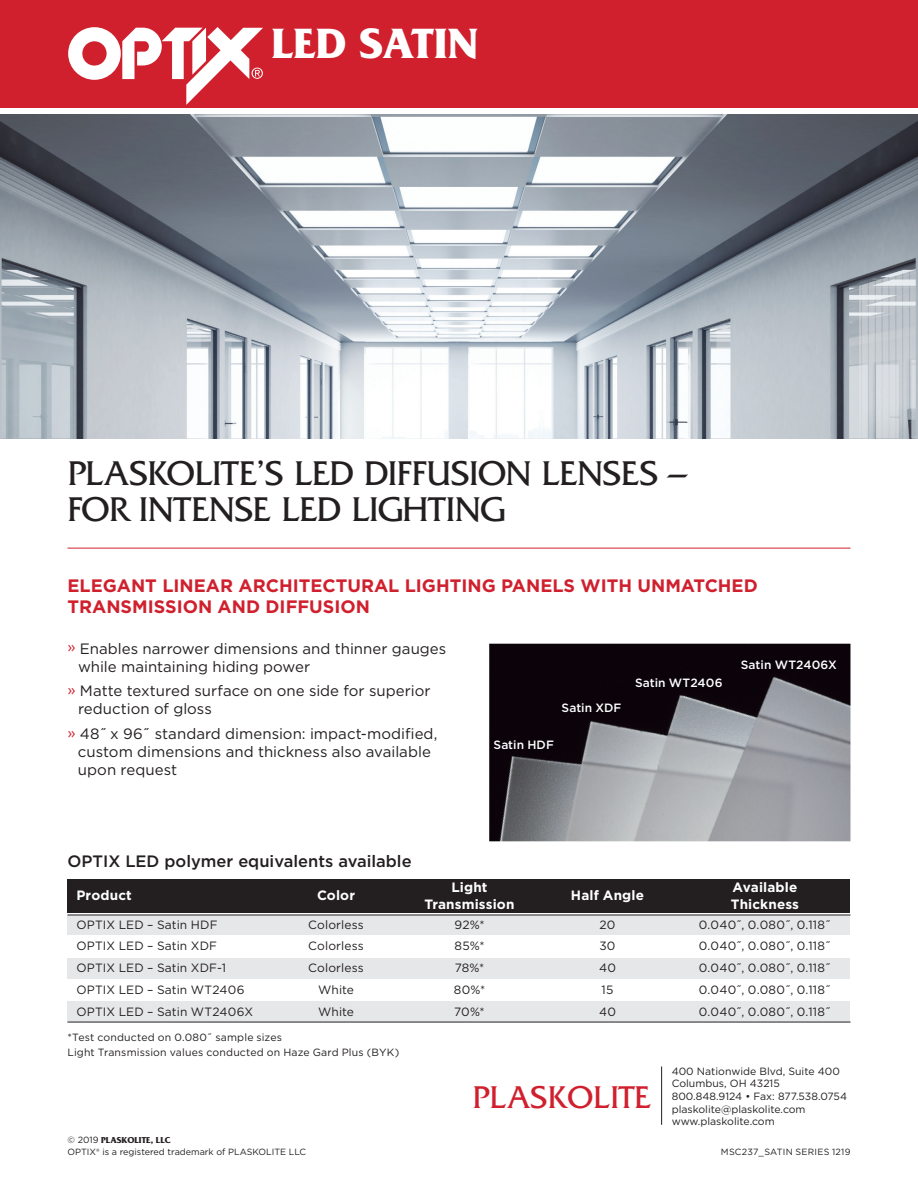
<style>
.page{position:relative;width:918px;height:1188px;background:#fff}
.page>*{position:absolute;margin:0;border:0;box-sizing:border-box;transform-origin:0 0}
.t1{font:700 44.4px "Friz Quadrata";color:#fff}
.t2{font:36px/36px "Friz Quadrata";letter-spacing:-.015em;color:#231f20}
.t3{font:33px "Friz Quadrata";color:#d0202e}
.t4{font:700 18px/21px "Gotham";color:#d0202e}
.t5{font:500 16.5px "Gotham";color:#231f20}
.t6{font:15px/18px "Gotham";color:#231f20}
.t7{font:700 13.5px "Gotham";letter-spacing:.01em;color:#fff}
.t8{font:12px "Gotham";letter-spacing:.01em;color:#231f20}
.t9{font:500 12px "Gotham";color:#fff}
.t10{font:10.5px/12.6px "Gotham";color:#231f20}
.t11{font:9px "Gotham";color:#231f20}
.t12{font:9px "Gotham";letter-spacing:.03em;color:#231f20}
.t13{font:700 9px "Friz Quadrata";color:#231f20}
.s1{color:#d0202e}
.s2{font-family:"Gotham";font-weight:400}
</style>
<div class="page">
<div style="left:0;top:0;width:918px;height:108px;background:#d0202e"></div>
<hr style="left:68px;top:548px;width:782px;height:1px;background:#d0202e">
<img style="left:0;top:114px;width:918px;height:324px">
<hr style="left:661px;top:1066px;width:1px;height:59px;background:#231f20">
<svg style="left:68px;top:27px;width:195px;height:78px"></svg>
<div style="left:68px;top:915px;width:782px;height:19px;background:#e6e7e9"></div>
<div style="left:68px;top:958px;width:782px;height:21px;background:#e6e7e9"></div>
<div style="left:68px;top:1001px;width:782px;height:21px;background:#e6e7e9"></div>
<div style="left:68px;top:879px;width:782px;height:34px;background:#231f20"></div>
<hr style="left:68px;top:915px;width:782px;height:1px;background:#231f20">
<hr style="left:68px;top:1022px;width:782px;height:1px;background:#231f20">
<img style="left:489px;top:644px;width:361px;height:197px">
<h1 class="t1" style="left:271px;top:19px;width:209px">LED SATIN</h1>
<h2 class="t2" style="left:68px;top:456px;width:620px">PLASKOLITE’S LED DIFFUSION LENSES –<br>FOR INTENSE LED LIGHTING</h2>
<h3 class="t4" style="left:68px;top:575px;width:692px">ELEGANT LINEAR ARCHITECTURAL LIGHTING PANELS WITH UNMATCHED<br>TRANSMISSION AND DIFFUSION</h3>
<p class="t6" style="left:78px;top:639px;width:370px;text-indent:-10px"><span class="s1">»</span> Enables narrower dimensions and thinner gauges while maintaining hiding power</p>
<p class="t6" style="left:78px;top:682px;width:354px;text-indent:-10px"><span class="s1">»</span> Matte textured surface on one side for superior reduction of gloss</p>
<p class="t6" style="left:78px;top:724px;width:361px;text-indent:-10px"><span class="s1">»</span> 48˝ x 96˝ standard dimension: impact-modified, custom dimensions and thickness also available upon request</p>
<p class="t9" style="left:741px;top:657px;width:98px">Satin WT2406X</p>
<p class="t9" style="left:635px;top:675px;width:89px">Satin WT2406</p>
<p class="t9" style="left:562px;top:700px;width:61px">Satin XDF</p>
<p class="t9" style="left:494px;top:737px;width:62px">Satin HDF</p>
<h3 class="t5" style="left:68px;top:851px;width:346px">OPTIX LED polymer equivalents available</h3>
<p class="t7" style="left:76px;top:886px;width:57px">Product</p>
<p class="t7" style="left:317px;top:886px;width:39px">Color</p>
<p class="t7" style="left:452px;top:879px;width:38px">Light</p>
<p class="t7" style="left:733px;top:879px;width:66px">Available</p>
<p class="t7" style="left:571px;top:886px;width:75px">Half Angle</p>
<p class="t7" style="left:425px;top:895px;width:91px">Transmission</p>
<p class="t7" style="left:731px;top:895px;width:70px">Thickness</p>
<p class="t8" style="left:76px;top:917px;width:143px">OPTIX LED – Satin HDF</p>
<p class="t8" style="left:308px;top:917px;width:57px">Colorless</p>
<p class="t8" style="left:454px;top:917px;width:32px">92%*</p>
<p class="t8" style="left:600px;top:917px;width:17px">20</p>
<p class="t8" style="left:699px;top:917px;width:134px">0.040˝, 0.080˝, 0.118˝</p>
<p class="t8" style="left:76px;top:938px;width:142px">OPTIX LED – Satin XDF</p>
<p class="t8" style="left:308px;top:938px;width:57px">Colorless</p>
<p class="t8" style="left:455px;top:938px;width:31px">85%*</p>
<p class="t8" style="left:599px;top:938px;width:18px">30</p>
<p class="t8" style="left:699px;top:938px;width:134px">0.040˝, 0.080˝, 0.118˝</p>
<p class="t8" style="left:76px;top:960px;width:151px">OPTIX LED – Satin XDF-1</p>
<p class="t8" style="left:308px;top:960px;width:57px">Colorless</p>
<p class="t8" style="left:455px;top:960px;width:31px">78%*</p>
<p class="t8" style="left:599px;top:960px;width:18px">40</p>
<p class="t8" style="left:699px;top:960px;width:134px">0.040˝, 0.080˝, 0.118˝</p>
<p class="t8" style="left:77px;top:982px;width:169px">OPTIX LED – Satin WT2406</p>
<p class="t8" style="left:318px;top:982px;width:37px">White</p>
<p class="t8" style="left:454px;top:982px;width:33px">80%*</p>
<p class="t8" style="left:602px;top:982px;width:13px">15</p>
<p class="t8" style="left:699px;top:982px;width:134px">0.040˝, 0.080˝, 0.118˝</p>
<p class="t8" style="left:77px;top:1004px;width:178px">OPTIX LED – Satin WT2406X</p>
<p class="t8" style="left:318px;top:1004px;width:37px">White</p>
<p class="t8" style="left:454px;top:1004px;width:32px">70%*</p>
<p class="t8" style="left:599px;top:1004px;width:18px">40</p>
<p class="t8" style="left:699px;top:1004px;width:134px">0.040˝, 0.080˝, 0.118˝</p>
<p class="t10" style="left:68px;top:1029px;width:333px;line-height:15px">*Test conducted on 0.080˝ sample sizes<br>Light Transmission values conducted on Haze Gard Plus (BYK)</p>
<p class="t13" style="left:68px;top:1135px;width:105px"><span class="s2">© 2019</span> PLASKOLITE, LLC</p>
<p class="t11" style="left:68px;top:1146px;width:240px">OPTIX® is a registered trademark of PLASKOLITE LLC</p>
<h3 class="t3" style="left:472px;top:1079px;width:180px">PLASKOLITE</h3>
<p class="t10" style="left:672px;top:1065px;width:177px">400 Nationwide Blvd, Suite 400<br>Columbus, OH 43215<br>800.848.9124 • Fax: 877.538.0754 plaskolite@plaskolite.com www.plaskolite.com</p>
<p class="t12" style="left:721px;top:1146px;width:131px">MSC237_SATIN SERIES 1219</p>
</div>
